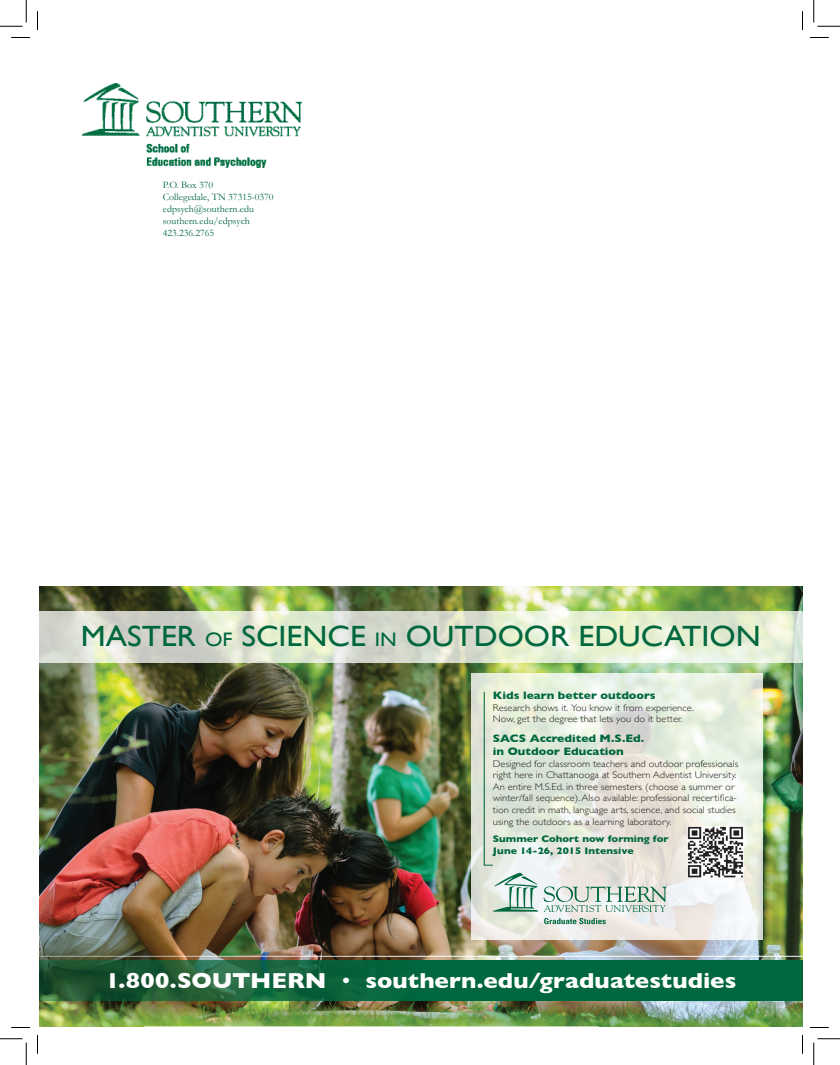
<style>
.page{position:relative;width:840px;height:1065px;background:#fff}
.page>*{position:absolute;margin:0;border:0;box-sizing:border-box;transform-origin:0 0}
.t1{font:29.25px "Gill Sans";color:#00673e;scale:1.09 1}
.t2{font:700 22.12px "Gill Sans";color:#fff;scale:1.09 1}
.t3{font:700 11px/13.1px "Gill Sans";color:#00673e;scale:1.09 1}
.t4{font:10px/12px "Garamond";color:#01673f}
.t5{font:300 9.62px/11.6px "Gill Sans";color:#231f20;scale:1.09 1}
.t6{font:700 9.62px/11.6px "Gill Sans";color:#00673e;scale:1.09 1}
.s1{font-size:19.5px}
.s2{font-weight:300}
</style>
<div class="page">
<img style="left:82px;top:84px;width:220px;height:84px">
<img style="left:39px;top:586px;width:763px;height:441px">
<svg style="left:39px;top:612px;width:763px;height:51px;background:#dee4d2"></svg>
<svg style="left:471px;top:674px;width:291px;height:266px;background:#e7ebe0"></svg>
<svg style="left:39px;top:961px;width:763px;height:40px;background:#0b633b"></svg>
<hr style="left:39px;top:956px;width:763px;height:1px;background:#fff">
<hr style="left:144px;top:1026px;width:455px;height:1px;background:#fff">
<svg style="left:493px;top:873px;width:45px;height:39px"></svg>
<svg style="left:544px;top:886px;width:123px;height:26px"></svg>
<svg style="left:544px;top:918px;width:62px;height:6px"></svg>
<svg style="left:484px;top:691px;width:10px;height:175px;background:#d2ddcc"></svg>
<img style="left:688px;top:827px;width:56px;height:51px">
<svg style="left:11px;top:37px;width:19px;height:1px"></svg>
<svg style="left:810px;top:37px;width:19px;height:1px"></svg>
<svg style="left:11px;top:1027px;width:19px;height:1px"></svg>
<svg style="left:810px;top:1027px;width:19px;height:1px"></svg>
<svg style="left:37px;top:11px;width:1px;height:19px"></svg>
<svg style="left:37px;top:1035px;width:1px;height:19px"></svg>
<svg style="left:802px;top:11px;width:1px;height:19px"></svg>
<svg style="left:802px;top:1035px;width:1px;height:19px"></svg>
<svg style="left:0;top:0;width:27px;height:27px"></svg>
<svg style="left:0;top:1039px;width:27px;height:26px"></svg>
<svg style="left:814px;top:0;width:26px;height:27px"></svg>
<svg style="left:814px;top:1039px;width:26px;height:26px"></svg>
<p class="t4" style="left:163px;top:178px;width:112px">P.O. Box 370<br>Collegedale, TN 37315-0370 edpsych@southern.edu southern.edu/edpsych<br>423.236.2765</p>
<h1 class="t1" style="left:81px;top:619px;width:625px">MASTER <span class="s1">OF</span> SCIENCE <span class="s1">IN</span> OUTDOOR EDUCATION</h1>
<p class="t3" style="left:493px;top:689px;width:151px">Kids learn better outdoors</p>
<p class="t5" style="left:493px;top:701px;width:186px">Research shows it. You know it from experience.<br>Now, get the degree that lets you do it better.</p>
<p class="t3" style="left:493px;top:731px;width:140px">SACS Accredited M.S.Ed. in Outdoor Education</p>
<p class="t5" style="left:493px;top:757px;width:227px">Designed for classroom teachers and outdoor professionals right here in Chattanooga at Southern Adventist University.<br>An entire M.S.Ed. in three semesters (choose a summer or winter/fall sequence). Also available: professional recertifica&shy;tion credit in math, language arts, science, and social studies using the outdoors as a learning laboratory.</p>
<p class="t6" style="left:493px;top:833px;width:163px">Summer Cohort now forming for<br>June 14-26, 2015 Intensive</p>
<h2 class="t2" style="left:105px;top:963px;width:580px">1.800.SOUTHERN <span class="s2">•</span> southern.edu/graduatestudies</h2>
</div>
